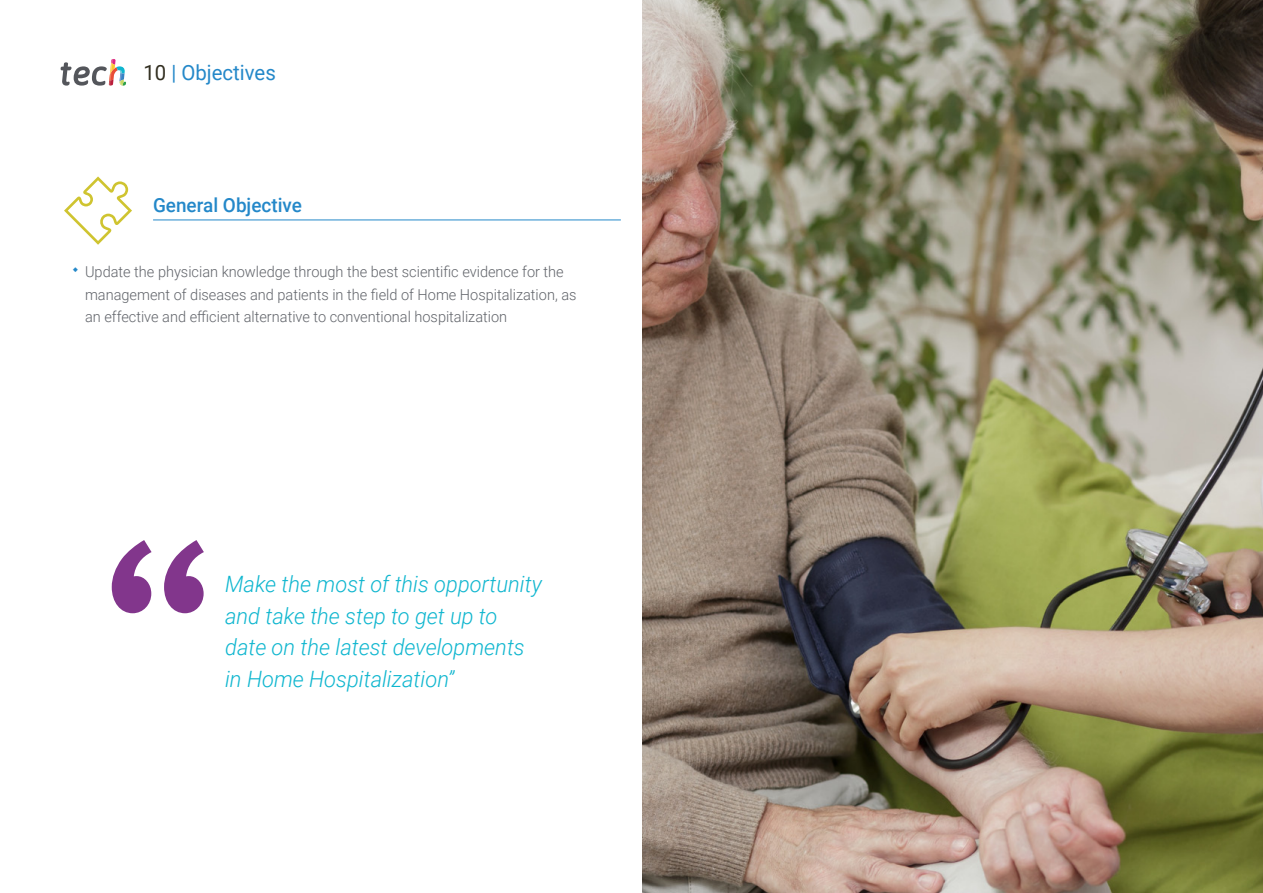
<style>
.page{position:relative;width:1263px;height:893px;background:#fff}
.page>*{position:absolute;margin:0;border:0;box-sizing:border-box;transform-origin:0 0}
.t1{font:italic 300 22.5px/31.5px "Roboto";color:#0fb6cf}
.t2{font:21px "Roboto";color:#2488c9}
.t3{font:500 19.5px "Roboto";color:#2488c9}
.t4{font:300 15px/22.5px "Roboto";color:#61646a}
.s1{color:#312e20}
</style>
<div class="page">
<hr style="left:153px;top:220px;width:468px;height:1px;background:#2488c9">
<svg style="left:64px;top:176px;width:68px;height:69px"></svg>
<img style="left:642px;top:0;width:621px;height:893px">
<svg style="left:61px;top:59px;width:65px;height:27px"></svg>
<svg style="left:112px;top:540px;width:92px;height:73px"></svg>
<h2 class="t2" style="left:144px;top:57px;width:134px"><span class="s1">10</span> | Objectives</h2>
<h3 class="t3" style="left:153px;top:191px;width:150px">General Objective</h3>
<p class="t4" style="left:85px;top:260px;width:493px">Update the physician knowledge through the best scientific evidence for the management of diseases and patients in the field of Home Hospitalization, as an effective and efficient alternative to conventional hospitalization</p>
<h1 class="t1" style="left:225px;top:568px;width:318px">Make the most of this opportunity and take the step to get up to date on the latest developments in Home Hospitalization”</h1>
</div>
